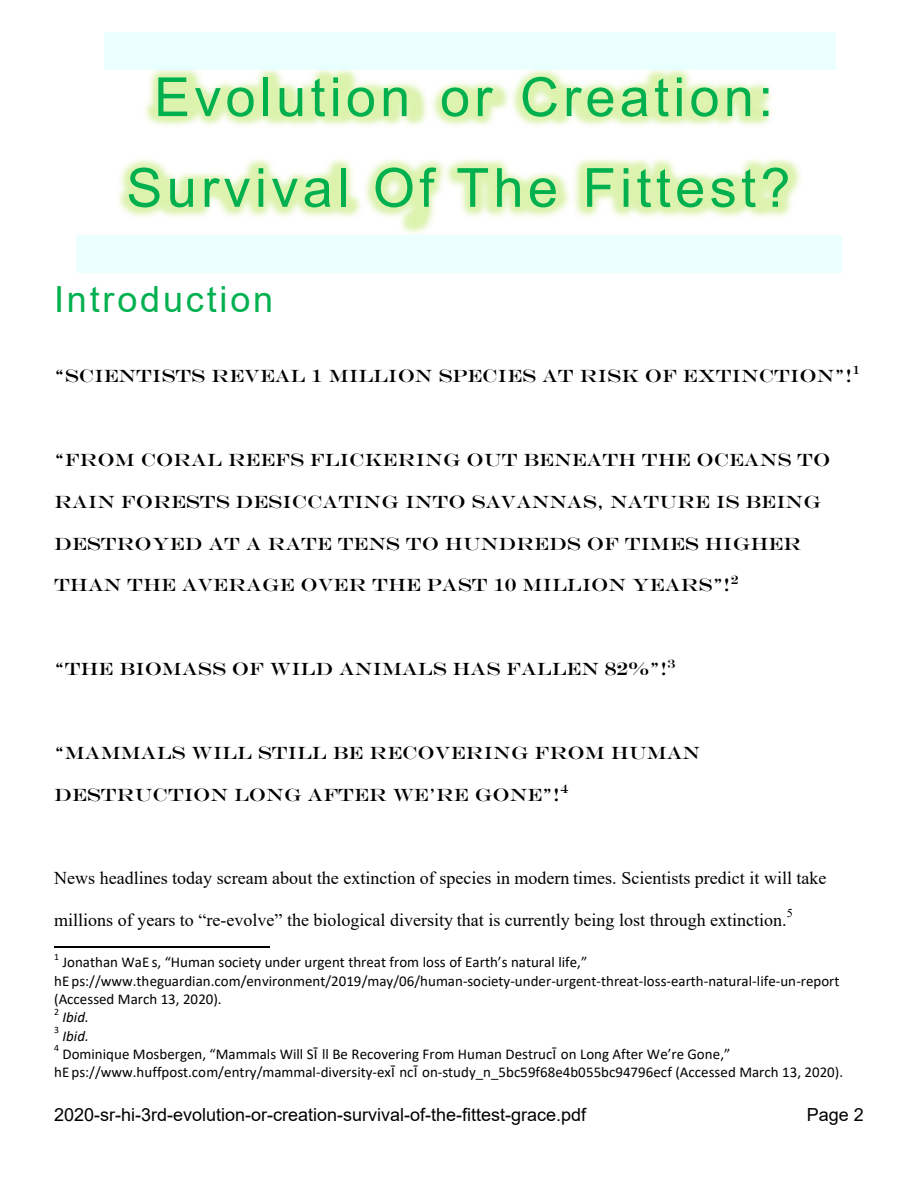
<style>
.page{position:relative;width:918px;height:1188px;background:#fff}
.page>*{position:absolute;margin:0;border:0;box-sizing:border-box;transform-origin:0 0}
.t1{font:54px/90.8px "Arial";letter-spacing:.08em;color:#00b04f;text-align:center}
.t2{font:36px "Arial";letter-spacing:.08em;color:#00b04f}
.t3{font:18px "Engravers";color:#000}
.t4{font:18px "Times New Roman";color:#000}
.t5{font:18px "Arial";color:#000}
.t6{font:15px/18.3px "Calibri";color:#000}
.t7{font:italic 15px "Calibri";color:#000}
.t8{font:12px "Times New Roman";color:#000}
.t9{font:9.75px "Calibri";color:#000}
</style>
<div class="page">
<img style="left:104px;top:33px;width:731px;height:91px">
<img style="left:76px;top:124px;width:766px;height:149px">
<hr style="left:54px;top:946px;width:216px;height:1px;background:#000">
<h1 class="t1" style="left:126px;top:57px;width:666px">Evolution or Creation:<br>Survival Of The Fittest?</h1>
<h2 class="t2" style="left:54px;top:286px;width:221px">Introduction</h2>
<p class="t3" style="left:54px;top:365px;width:808px">“SCIENTISTS REVEAL 1 MILLION SPECIES AT RISK OF EXTINCTION”!<sup>1</sup></p>
<p class="t3" style="left:54px;top:449px;width:778px">“FROM CORAL REEFS FLICKERING OUT BENEATH THE OCEANS TO</p>
<p class="t3" style="left:54px;top:491px;width:769px">RAIN FORESTS DESICCATING INTO SAVANNAS, NATURE IS BEING</p>
<p class="t3" style="left:54px;top:533px;width:749px">DESTROYED AT A RATE TENS TO HUNDREDS OF TIMES HIGHER</p>
<p class="t3" style="left:54px;top:575px;width:686px">THAN THE AVERAGE OVER THE PAST 10 MILLION YEARS”!<sup>2</sup></p>
<p class="t3" style="left:54px;top:658px;width:623px">“THE BIOMASS OF WILD ANIMALS HAS FALLEN 82%”!<sup>3</sup></p>
<p class="t3" style="left:54px;top:742px;width:647px">“MAMMALS WILL STILL BE RECOVERING FROM HUMAN</p>
<p class="t3" style="left:54px;top:784px;width:516px">DESTRUCTION LONG AFTER WE’RE GONE”!<sup>4</sup></p>
<p class="t4" style="left:54px;top:872px;width:774px">News headlines today scream about the extinction of species in modern times. Scientists predict it will take</p>
<p class="t4" style="left:54px;top:913px;width:734px">millions of years to “re-evolve” the biological diversity that is currently being lost through extinction.</p>
<p class="t8" style="left:787px;top:909px;width:8px">5</p>
<p class="t9" style="left:54px;top:952px;width:6px">1</p>
<p class="t6" style="left:54px;top:954px;width:787px;text-indent:8px">Jonathan WaE s, “Human society under urgent threat from loss of Earth’s natural life,”<br>hE ps://www.theguardian.com/environment/2019/may/06/human-society-under-urgent-threat-loss-earth-natural-life-un-report (Accessed March 13, 2020).</p>
<p class="t9" style="left:54px;top:1007px;width:6px">2</p>
<p class="t7" style="left:62px;top:1011px;width:28px">Ibid.</p>
<p class="t9" style="left:54px;top:1026px;width:6px">3</p>
<p class="t7" style="left:62px;top:1029px;width:28px">Ibid.</p>
<p class="t9" style="left:54px;top:1044px;width:6px">4</p>
<p class="t6" style="left:54px;top:1046px;width:790px;text-indent:8px">Dominique Mosbergen, “Mammals Will SĪ ll Be Recovering From Human DestrucĪ on Long After We’re Gone,”<br>hE ps://www.huffpost.com/entry/mammal-diversity-exĪ ncĪ on-study_n_5bc59f68e4b055bc94796ecf (Accessed March 13, 2020).</p>
<p class="t5" style="left:54px;top:1108px;width:534px">2020-sr-hi-3rd-evolution-or-creation-survival-of-the-fittest-grace.pdf</p>
<p class="t5" style="left:807px;top:1108px;width:59px">Page 2</p>
</div>
